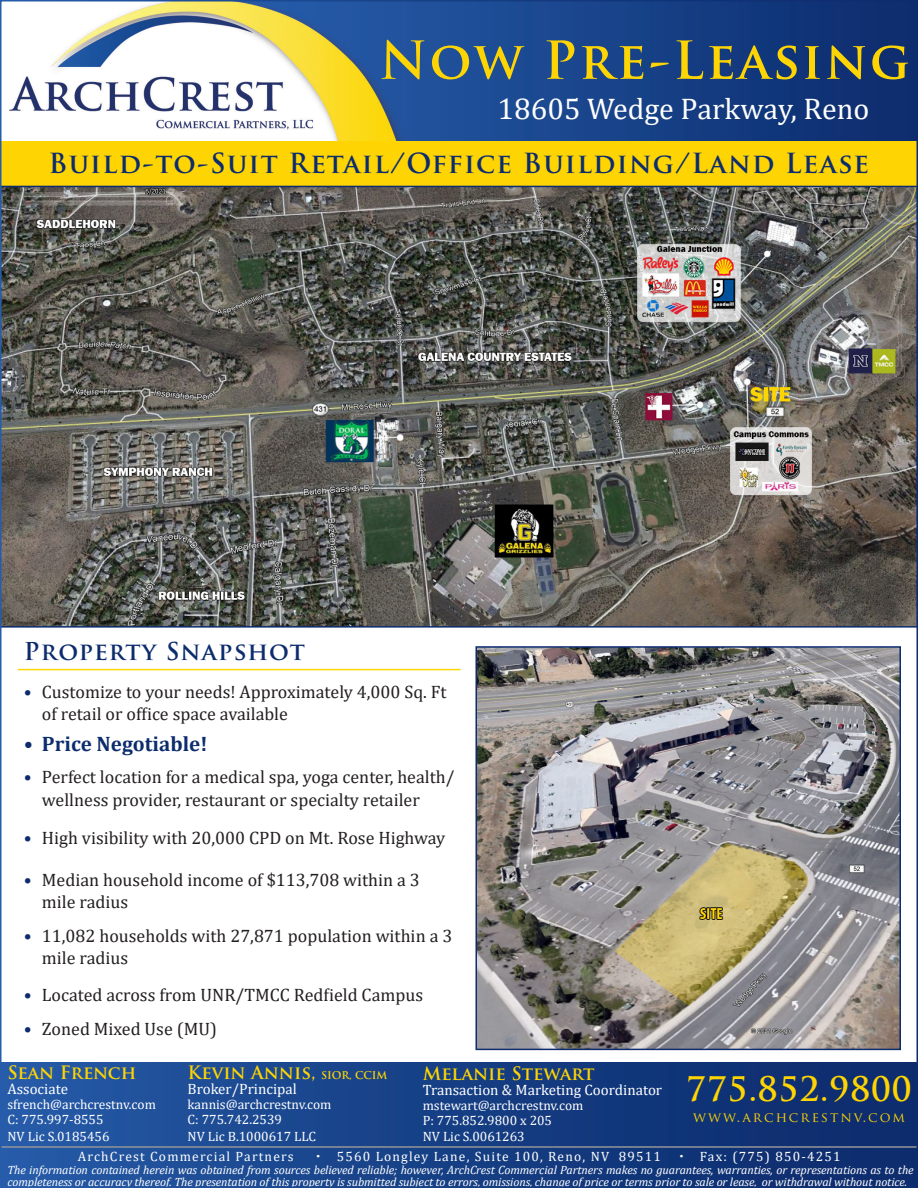
<style>
.page{position:relative;width:918px;height:1188px;background:#fff}
.page>*{position:absolute;margin:0;border:0;box-sizing:border-box;transform-origin:0 0}
.t1{font:700 51px "Trajan Pro";letter-spacing:.05em;color:#fed503}
.t2{font:700 33px "Trajan Pro";letter-spacing:.03em;color:#fed503}
.t3{font:30px "Cambria";color:#fff}
.t4{font:700 27px "Trajan Pro";letter-spacing:.05em;color:#0d2c6e}
.t5{font:700 24px "Trajan Pro";letter-spacing:.045em;color:#0d2c6e}
.t6{font:700 21px "Cambria";color:#0d2c6e}
.t7{font:18px/22.5px "Cambria";color:#231f20}
.t8{font:700 18px "Trajan Pro";color:#fed503}
.t9{font:15px "Cambria";color:#fff}
.t10{font:13.5px "Cambria";color:#fff}
.t11{font:13.5px "Cambria";letter-spacing:.09em;color:#fff}
.t12{font:13.5px "Trajan Pro";letter-spacing:.15em;color:#fed503}
.t13{font:italic 12px/12px "Cambria";letter-spacing:-.01em;color:#fff}
.s1{color:#0d2c6e}
.s2{font-size:10.5px}
</style>
<div class="page">
<img style="left:9px;top:3px;width:906px;height:138px">
<div style="left:0;top:141px;width:918px;height:45px;background:#fed503"></div>
<hr style="left:18px;top:669px;width:443px;height:1px;background:#fed503">
<div style="left:0;top:1062px;width:918px;height:126px;background:linear-gradient(to right,#2458a5,#0a2869)"></div>
<hr style="left:0;top:1146px;width:918px;height:2px;background:#939598">
<svg style="left:3px;top:186px;width:912px;height:442px;background:#62615b"></svg>
<img style="left:479px;top:649px;width:419px;height:398px">
<div style="left:476px;top:646px;width:425px;height:404px;border:2px solid #0d2c6e"></div>
<p class="t1" style="left:379px;top:29px;width:532px">Now Pre-Leasing</p>
<p class="t3" style="left:498px;top:91px;width:373px">18605 Wedge Parkway, Reno</p>
<p class="t4" style="left:48px;top:147px;width:822px">Build-to-Suit Retail/Office Building/Land Lease</p>
<p class="t5" style="left:24px;top:636px;width:283px">Property Snapshot</p>
<p class="t7" style="left:42px;top:680px;width:406px;text-indent:-18px"><span class="s1">•</span> Customize to your needs! Approximately 4,000 Sq. Ft of retail or office space available</p>
<p class="t6" style="left:24px;top:729px;width:185px">• Price Negotiable!</p>
<p class="t7" style="left:42px;top:766px;width:414px;text-indent:-18px"><span class="s1">•</span> Perfect location for a medical spa, yoga center, health/ wellness provider, restaurant or specialty retailer</p>
<p class="t7" style="left:24px;top:827px;width:423px"><span class="s1">•</span> High visibility with 20,000 CPD on Mt. Rose Highway</p>
<p class="t7" style="left:42px;top:868px;width:380px;text-indent:-18px"><span class="s1">•</span> Median household income of $113,708 within a 3 mile radius</p>
<p class="t7" style="left:42px;top:924px;width:412px;text-indent:-18px"><span class="s1">•</span> 11,082 households with 27,871 population within a 3 mile radius</p>
<p class="t7" style="left:24px;top:984px;width:401px"><span class="s1">•</span> Located across from UNR/TMCC Redfield Campus</p>
<p class="t7" style="left:24px;top:1018px;width:194px"><span class="s1">•</span> Zoned Mixed Use (MU)</p>
<p class="t8" style="left:7px;top:1062px;width:130px">Sean French</p>
<p class="t9" style="left:7px;top:1080px;width:62px">Associate</p>
<p class="t10" style="left:7px;top:1097px;width:150px">sfrench@archcrestnv.com</p>
<p class="t10" style="left:7px;top:1112px;width:98px">C: 775.997-8555</p>
<p class="t10" style="left:7px;top:1128px;width:104px">NV Lic S.0185456</p>
<p class="t13" style="left:7px;top:1163px;width:908px">The information contained herein was obtained from sources believed reliable; however, ArchCrest Commercial Partners makes no guarantees, warranties, or representations as to the completeness or accuracy thereof. The presentation of this property is submitted subject to errors, omissions, change of price or terms prior to sale or lease, or withdrawal without notice.</p>
<p class="t8" style="left:188px;top:1062px;width:202px">Kevin Annis, <span class="s2">SIOR, CCIM</span></p>
<p class="t9" style="left:188px;top:1080px;width:111px">Broker/Principal</p>
<p class="t10" style="left:188px;top:1097px;width:145px">kannis@archcrestnv.com</p>
<p class="t10" style="left:188px;top:1112px;width:96px">C: 775.742.2539</p>
<p class="t10" style="left:188px;top:1128px;width:130px">NV Lic B.1000617 LLC</p>
<p class="t8" style="left:423px;top:1062px;width:173px">Melanie Stewart</p>
<p class="t9" style="left:423px;top:1081px;width:241px">Transaction &amp; Marketing Coordinator</p>
<p class="t10" style="left:423px;top:1097px;width:162px">mstewart@archcrestnv.com</p>
<p class="t10" style="left:423px;top:1112px;width:131px">P: 775.852.9800 x 205</p>
<p class="t10" style="left:423px;top:1129px;width:104px">NV Lic S.0061263</p>
<p class="t2" style="left:686px;top:1069px;width:227px">775.852.9800</p>
<p class="t12" style="left:693px;top:1109px;width:213px">WWW.ARCHCRESTNV.COM</p>
<p class="t11" style="left:78px;top:1149px;width:217px">ArchCrest Commercial Partners</p>
<p class="t11" style="left:337px;top:1149px;width:326px">5560 Longley Lane, Suite 100, Reno, NV 89511</p>
<p class="t11" style="left:700px;top:1149px;width:142px">Fax: (775) 850-4251</p>
</div>
